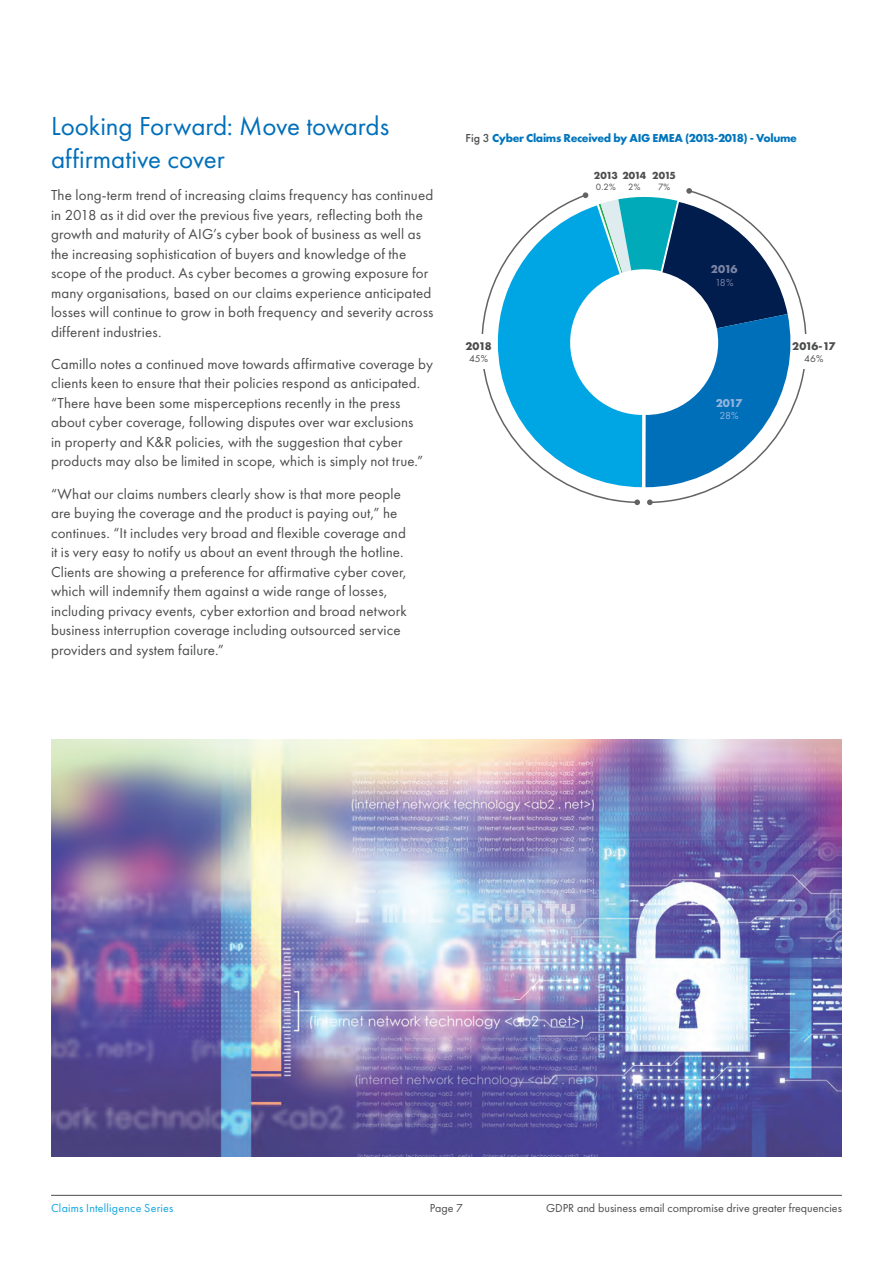
<style>
.page{position:relative;width:893px;height:1263px;background:#fff}
.page>*{position:absolute;margin:0;border:0;box-sizing:border-box;transform-origin:0 0}
.Intro_Copy{font:27px/32.4px "Futura PT";letter-spacing:-.005em;color:#006fba}
.Body{font:15px/19.5px "Futura PT";letter-spacing:.005em;color:#4b4c4d}
.t1{font:12px "Futura PT";color:#4b4c4d}
.t2{font:700 12px "Futura PT";letter-spacing:-.03em;color:#0075bd}
.t3{font:12px "Futura PT";letter-spacing:.015em;color:#11a4de}
.t4{font:700 11.85px "Futura PT";color:#95b4dd}
.t5{font:700 11.85px "Futura PT";color:#7d85a5}
.t6{font:700 11.55px "Futura PT";letter-spacing:-.065em;color:#4b4c4d}
.t7{font:700 10.65px "Futura PT";letter-spacing:-.065em;color:#4b4c4d}
.t8{font:10.5px "Futura PT";color:#95b4dd}
.t9{font:10.5px "Futura PT";color:#7d85a5}
.t10{font:10.35px "Futura PT";color:#4b4c4d}
.t11{font:9.45px "Futura PT";color:#4b4c4d}
.s1{font-weight:500;color:#4d4d4f}
</style>
<div class="page">
<svg style="left:650px;top:309px;width:157px;height:194px"></svg>
<svg style="left:647px;top:499px;width:6px;height:6px"></svg>
<svg style="left:481px;top:273px;width:156px;height:230px"></svg>
<svg style="left:498px;top:188px;width:305px;height:299px"></svg>
<svg style="left:634px;top:499px;width:6px;height:6px"></svg>
<div style="left:796px;top:335px;width:22px;height:34px;background:#fff"></div>
<div style="left:467px;top:335px;width:22px;height:34px;background:#fff"></div>
<img style="left:51px;top:740px;width:791px;height:417px">
<hr style="left:51px;top:1195px;width:791px;height:1px;background:#4b4c4d">
<p class="Intro_Copy" style="left:51px;top:110px;width:340px">Looking Forward: Move towards affirmative cover</p>
<p class="Body" style="left:51px;top:185px;width:384px">The long-term trend of increasing claims frequency has continued in 2018 as it did over the previous five years, reflecting both the growth and maturity of AIG’s cyber book of business as well as the increasing sophistication of buyers and knowledge of the scope of the product. As cyber becomes a growing exposure for many organisations, based on our claims experience anticipated losses will continue to grow in both frequency and severity across different industries.</p>
<p class="Body" style="left:51px;top:354px;width:383px">Camillo notes a continued move towards affirmative coverage by clients keen to ensure that their policies respond as anticipated. “There have been some misperceptions recently in the press about cyber coverage, following disputes over war exclusions<br>in property and K&amp;R policies, with the suggestion that cyber products may also be limited in scope, which is simply not true.”</p>
<p class="Body" style="left:51px;top:484px;width:358px">“What our claims numbers clearly show is that more people are buying the coverage and the product is paying out,” he continues. “It includes very broad and flexible coverage and it is very easy to notify us about an event through the hotline.<br>Clients are showing a preference for affirmative cyber cover, which will indemnify them against a wide range of losses, including privacy events, cyber extortion and broad network business interruption coverage including outsourced service providers and system failure.”</p>
<p class="t2" style="left:466px;top:130px;width:333px"><span class="s1">Fig 3</span> Cyber Claims Received by AIG EMEA (2013-2018) - Volume</p>
<p class="t6" style="left:465px;top:339px;width:28px">2018</p>
<p class="t10" style="left:469px;top:352px;width:21px">45%</p>
<p class="t7" style="left:594px;top:169px;width:54px">2013 2014</p>
<p class="t11" style="left:628px;top:181px;width:14px">2%</p>
<p class="t7" style="left:652px;top:169px;width:25px">2015</p>
<p class="t11" style="left:658px;top:181px;width:14px">7%</p>
<p class="t11" style="left:596px;top:181px;width:21px">0.2%</p>
<p class="t5" style="left:711px;top:262px;width:28px">2016</p>
<p class="t9" style="left:715px;top:276px;width:20px">18%</p>
<p class="t4" style="left:716px;top:395px;width:28px">2017</p>
<p class="t8" style="left:719px;top:409px;width:21px">28%</p>
<p class="t6" style="left:792px;top:339px;width:45px">2016-17</p>
<p class="t10" style="left:804px;top:352px;width:21px">46%</p>
<p class="t3" style="left:51px;top:1200px;width:124px">Claims Intelligence Series</p>
<p class="t1" style="left:430px;top:1200px;width:35px">Page 7</p>
<p class="t1" style="left:546px;top:1200px;width:297px">GDPR and business email compromise drive greater frequencies</p>
</div>
